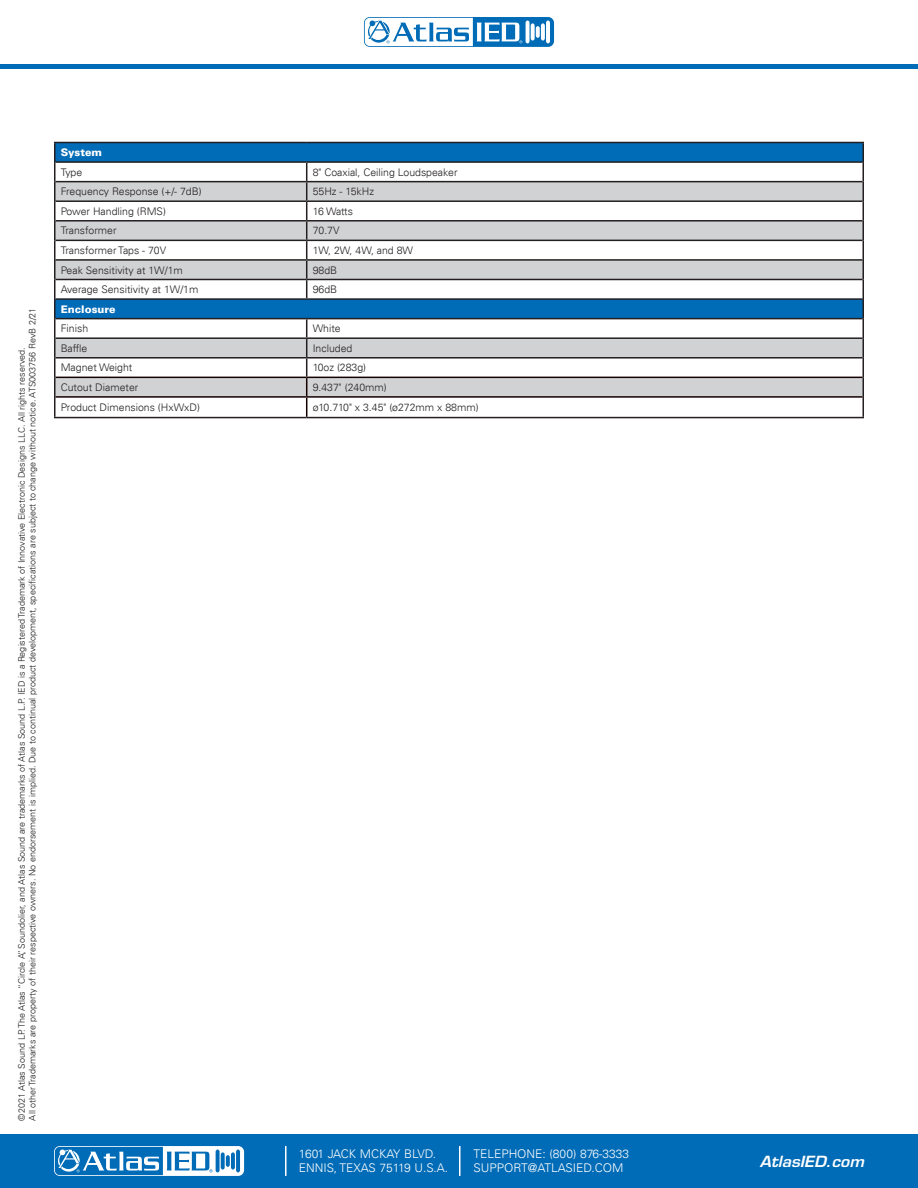
<style>
.page{position:relative;width:918px;height:1188px;background:#fff}
.page>*{position:absolute;margin:0;border:0;box-sizing:border-box;transform-origin:0 0}
.t1{font:italic 600 15px "Eurostile LT Std";color:#fff;scale:1.05 1}
.t2{font:300 12px/13.5px "Univers LT";color:#fff}
.t3{font:300 10.5px "Univers LT";color:#231f20}
.t4{font:900 10.5px "Univers LT";color:#fff}
.t5{font:300 9px/10.8px "Univers LT";color:#231f20}
</style>
<div class="page">
<div style="left:0;top:1134px;width:918px;height:54px;background:#006bb6"></div>
<svg style="left:54px;top:1146px;width:190px;height:30px"></svg>
<hr style="left:285px;top:1146px;width:2px;height:30px;background:#fff">
<hr style="left:459px;top:1146px;width:1px;height:30px;background:#fff">
<hr style="left:0;top:64px;width:918px;height:4px;background:#006bb6">
<svg style="left:364px;top:17px;width:190px;height:30px"></svg>
<svg style="left:526px;top:21px;width:4px;height:22px"></svg>
<hr style="left:546px;top:21px;width:4px;height:22px;background:#fff;border-radius:2px">
<svg style="left:531px;top:23px;width:4px;height:18px"></svg>
<svg style="left:541px;top:23px;width:4px;height:18px"></svg>
<svg style="left:536px;top:26px;width:4px;height:12px"></svg>
<svg style="left:365px;top:18px;width:157px;height:28px"></svg>
<div style="left:56px;top:300px;width:806px;height:18px;background:#006bb6"></div>
<hr style="left:56px;top:298px;width:251px;height:2px;background:#231f20">
<hr style="left:307px;top:298px;width:555px;height:2px;background:#231f20">
<hr style="left:56px;top:318px;width:251px;height:1px;background:#231f20">
<hr style="left:307px;top:318px;width:555px;height:1px;background:#231f20">
<hr style="left:54px;top:142px;width:253px;height:1px;background:#231f20">
<hr style="left:307px;top:142px;width:557px;height:1px;background:#231f20">
<svg style="left:54px;top:143px;width:810px;height:155px"></svg>
<hr style="left:54px;top:279px;width:2px;height:20px;background:#231f20">
<hr style="left:862px;top:279px;width:2px;height:20px;background:#231f20">
<hr style="left:54px;top:299px;width:2px;height:20px;background:#231f20">
<hr style="left:862px;top:299px;width:2px;height:20px;background:#231f20">
<svg style="left:54px;top:319px;width:810px;height:98px"></svg>
<hr style="left:54px;top:377px;width:2px;height:20px;background:#231f20">
<hr style="left:862px;top:377px;width:2px;height:20px;background:#231f20">
<hr style="left:54px;top:397px;width:2px;height:20px;background:#231f20">
<hr style="left:862px;top:397px;width:2px;height:20px;background:#231f20">
<hr style="left:54px;top:417px;width:253px;height:1px;background:#231f20">
<hr style="left:307px;top:417px;width:557px;height:1px;background:#231f20">
<p class="t5" style="left:16px;top:1120px;width:814px;rotate:-90deg">©2021 Atlas Sound LP. The Atlas “Circle A”, Soundolier, and Atlas Sound are trademarks of Atlas Sound L.P. IED is a Registered Trademark of Innovative Electronic Designs LLC. All rights reserved.<br>All other Trademarks are property of their respective owners. No endorsement is implied. Due to continual product development, specifications are subject to change without notice. ATS003756 RevB 2/21</p>
<p class="t4" style="left:61px;top:146px;width:43px">System</p>
<p class="t3" style="left:61px;top:166px;width:23px">Type</p>
<p class="t3" style="left:313px;top:166px;width:146px">8" Coaxial, Ceiling Loudspeaker</p>
<p class="t3" style="left:61px;top:185px;width:142px">Frequency Response (+/- 7dB)</p>
<p class="t3" style="left:313px;top:185px;width:63px">55Hz - 15kHz</p>
<p class="t3" style="left:61px;top:205px;width:107px">Power Handling (RMS)</p>
<p class="t3" style="left:313px;top:205px;width:42px">16 Watts</p>
<p class="t3" style="left:61px;top:224px;width:57px">Transformer</p>
<p class="t3" style="left:313px;top:224px;width:28px">70.7V</p>
<p class="t3" style="left:61px;top:244px;width:107px">Transformer Taps - 70V</p>
<p class="t3" style="left:313px;top:244px;width:102px">1W, 2W, 4W, and 8W</p>
<p class="t3" style="left:61px;top:263px;width:124px">Peak Sensitivity at 1W/1m</p>
<p class="t3" style="left:313px;top:263px;width:26px">98dB</p>
<p class="t3" style="left:61px;top:283px;width:139px">Average Sensitivity at 1W/1m</p>
<p class="t3" style="left:313px;top:283px;width:26px">96dB</p>
<p class="t4" style="left:61px;top:302px;width:56px">Enclosure</p>
<p class="t3" style="left:61px;top:322px;width:29px">Finish</p>
<p class="t3" style="left:313px;top:322px;width:30px">White</p>
<p class="t3" style="left:61px;top:342px;width:28px">Baffle</p>
<p class="t3" style="left:313px;top:342px;width:41px">Included</p>
<p class="t3" style="left:61px;top:361px;width:73px">Magnet Weight</p>
<p class="t3" style="left:313px;top:361px;width:55px">10oz (283g)</p>
<p class="t3" style="left:61px;top:381px;width:79px">Cutout Diameter</p>
<p class="t3" style="left:313px;top:381px;width:76px">9.437" (240mm)</p>
<p class="t3" style="left:61px;top:401px;width:141px">Product Dimensions (HxWxD)</p>
<p class="t3" style="left:313px;top:401px;width:167px">ø10.710" x 3.45" (ø272mm x 88mm)</p>
<h2 class="t2" style="left:299px;top:1147px;width:151px">1601 JACK MCKAY BLVD.<br>ENNIS, TEXAS 75119 U.S.A.</h2>
<h2 class="t2" style="left:473px;top:1147px;width:157px">TELEPHONE: (800) 876-3333<br>SUPPORT@ATLASIED.COM</h2>
<h1 class="t1" style="left:760px;top:1152px;width:101px">AtlasIED.com</h1>
</div>
